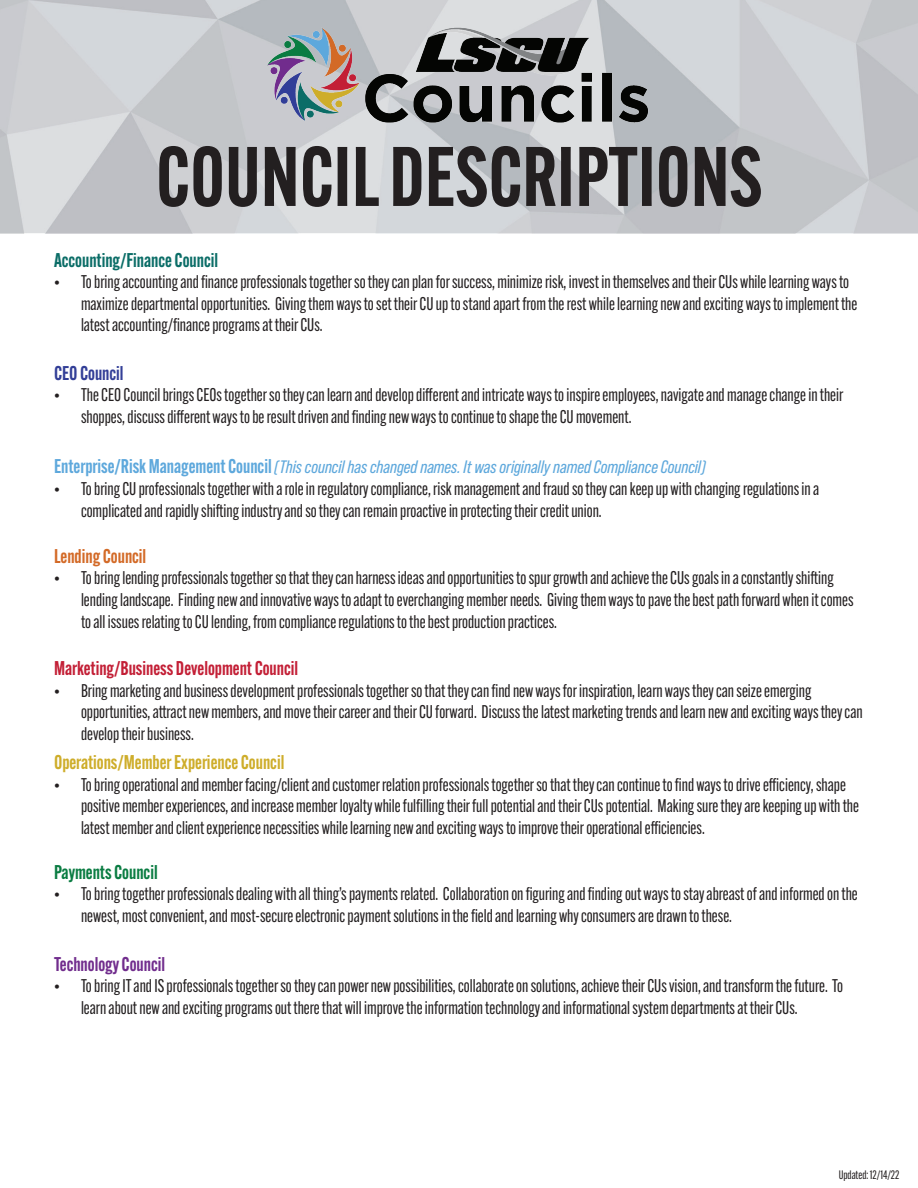
<style>
.page{position:relative;width:918px;height:1188px;background:#fff}
.page>*{position:absolute;margin:0;border:0;box-sizing:border-box;transform-origin:0 0}
.t1{font:600 82.5px "Alternate Gothic Cond ATF";color:#231f20}
.t2{font:600 19.5px "Alternate Gothic Cond ATF";color:#c31f36}
.t3{font:600 19.5px "Alternate Gothic Cond ATF";color:#cead2a}
.t4{font:600 19.5px "Alternate Gothic Cond ATF";color:#0b6d67}
.t5{font:600 19.5px "Alternate Gothic Cond ATF";color:#712d8d}
.t6{font:600 19.5px "Alternate Gothic Cond ATF";color:#0a7c42}
.t7{font:600 19.5px "Alternate Gothic Cond ATF";color:#d36a27}
.t8{font:600 19.5px "Alternate Gothic Cond ATF";color:#323e97}
.t9{font:18px/21.6px "Alternate Gothic Cond ATF";color:#231f20}
.t10{font:italic 18px "Bebas Neue Pro";color:#5ea8dc}
.t11{font:12px "Alternate Gothic Cond ATF";color:#231f20}
.s1{font-family:"Alternate Gothic Cond ATF";font-weight:600;font-style:normal;font-size:19.5px}
</style>
<div class="page">
<svg style="left:0;top:0;width:918px;height:233px;background:#caccd0"></svg>
<img style="left:245px;top:11px;width:428px;height:130px">
<h1 class="t1" style="left:156px;top:125px;width:608px">COUNCIL DESCRIPTIONS</h1>
<p class="t4" style="left:54px;top:248px;width:166px">Accounting/Finance Council</p>
<p class="t9" style="left:81px;top:271px;width:778px;text-indent:-27px">• To bring accounting and finance professionals together so they can plan for success, minimize risk, invest in themselves and their CUs while learning ways to maximize departmental opportunities. Giving them ways to set their CU up to stand apart from the rest while learning new and exciting ways to implement the latest accounting/finance programs at their CUs.</p>
<p class="t8" style="left:54px;top:361px;width:71px">CEO Council</p>
<p class="t9" style="left:81px;top:384px;width:764px;text-indent:-27px">• The CEO Council brings CEOs together so they can learn and develop different and intricate ways to inspire employees, navigate and manage change in their shoppes, discuss different ways to be result driven and finding new ways to continue to shape the CU movement.</p>
<p class="t10" style="left:54px;top:457px;width:653px"><span class="s1">Enterprise/Risk Management Council</span> (This council has changed names. It was originally named Compliance Council)</p>
<p class="t9" style="left:81px;top:478px;width:740px;text-indent:-27px">• To bring CU professionals together with a role in regulatory compliance, risk management and fraud so they can keep up with changing regulations in a complicated and rapidly shifting industry and so they can remain proactive in protecting their credit union.</p>
<p class="t7" style="left:54px;top:544px;width:94px">Lending Council</p>
<p class="t9" style="left:81px;top:567px;width:774px;text-indent:-27px">• To bring lending professionals together so that they can harness ideas and opportunities to spur growth and achieve the CUs goals in a constantly shifting lending landscape. Finding new and innovative ways to adapt to everchanging member needs. Giving them ways to pave the best path forward when it comes to all issues relating to CU lending, from compliance regulations to the best production practices.</p>
<p class="t2" style="left:54px;top:656px;width:246px">Marketing/Business Development Council</p>
<p class="t9" style="left:81px;top:679px;width:783px;text-indent:-27px">• Bring marketing and business development professionals together so that they can find new ways for inspiration, learn ways they can seize emerging opportunities, attract new members, and move their career and their CU forward. Discuss the latest marketing trends and learn new and exciting ways they can develop their business.</p>
<p class="t3" style="left:54px;top:750px;width:232px">Operations/Member Experience Council</p>
<p class="t9" style="left:81px;top:773px;width:779px;text-indent:-27px">• To bring operational and member facing/client and customer relation professionals together so that they can continue to find ways to drive efficiency, shape positive member experiences, and increase member loyalty while fulfilling their full potential and their CUs potential. Making sure they are keeping up with the latest member and client experience necessities while learning new and exciting ways to improve their operational efficiencies.</p>
<p class="t6" style="left:54px;top:860px;width:105px">Payments Council</p>
<p class="t9" style="left:81px;top:883px;width:778px;text-indent:-27px">• To bring together professionals dealing with all thing’s payments related. Collaboration on figuring and finding out ways to stay abreast of and informed on the newest, most convenient, and most-secure electronic payment solutions in the field and learning why consumers are drawn to these.</p>
<p class="t5" style="left:54px;top:952px;width:113px">Technology Council</p>
<p class="t9" style="left:81px;top:975px;width:764px;text-indent:-27px">• To bring IT and IS professionals together so they can power new possibilities, collaborate on solutions, achieve their CUs vision, and transform the future. To learn about new and exciting programs out there that will improve the information technology and informational system departments at their CUs.</p>
<p class="t11" style="left:839px;top:1168px;width:62px">Updated: 12/14/22</p>
</div>
